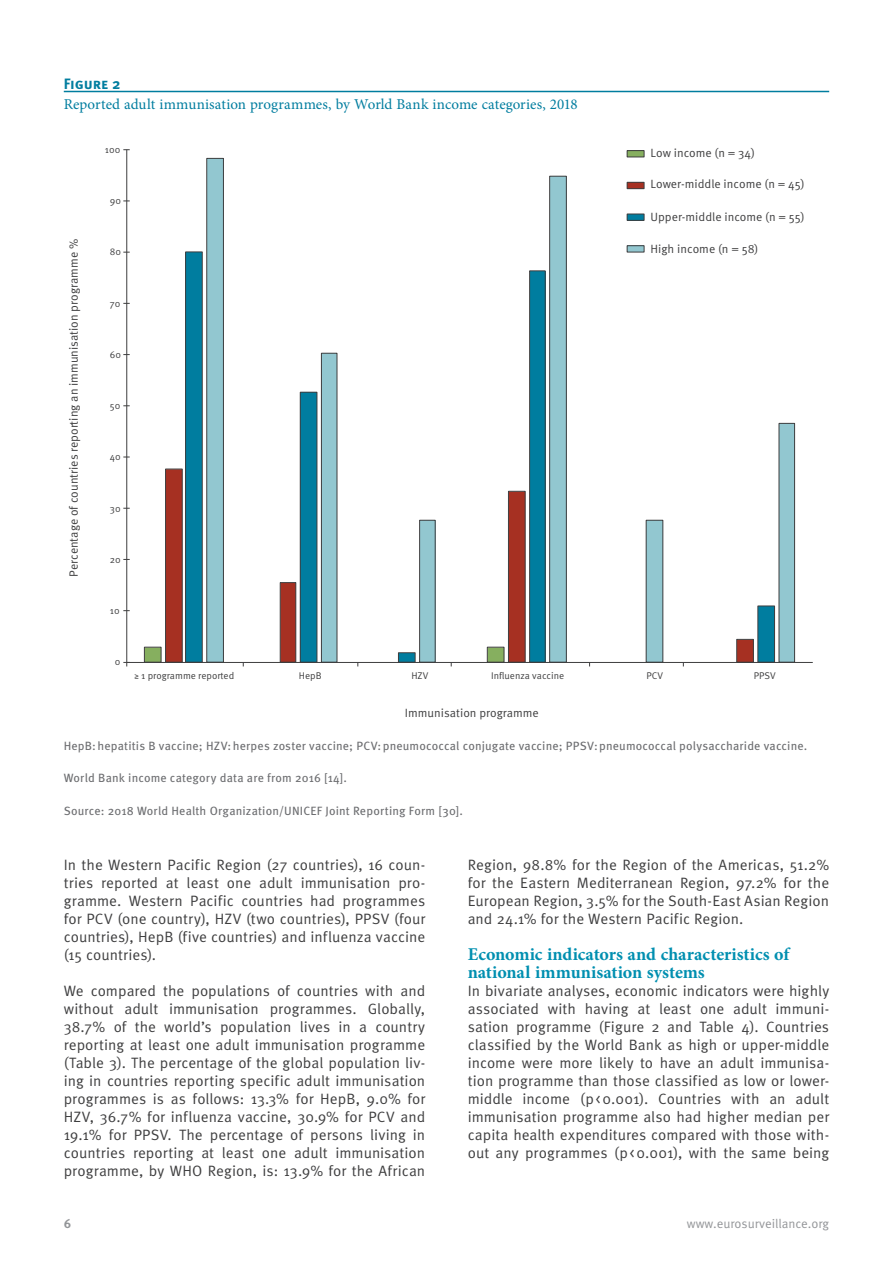
<style>
.page{position:relative;width:893px;height:1263px;background:#fff}
.page>*{position:absolute;margin:0;border:0;box-sizing:border-box;transform-origin:0 0}
.t1{font:700 18px/18px "Minion Pro";letter-spacing:-.005em;color:#008fb0}
.t2{font:15px/18px "Meta Pro";letter-spacing:.005em;color:#3e3e3f;text-align:justify}
.t3{font:15px "Minion Pro";color:#007d9f}
.t4{font:700 15px "Meta Pro";letter-spacing:-.005em;color:#007d9f}
.t5{font:12.75px "Meta Pro";color:#939598}
.t6{font:700 12.75px "Meta Pro";color:#939598}
.t7{font:12px "Meta Pro";letter-spacing:.01em;color:#6c6d70}
.t8{font:12px "Meta Pro";color:#3e3e3f}
.t9{font:9.75px "Meta Pro";color:#3e3e3f}
</style>
<div class="page">
<hr style="left:64px;top:91px;width:765px;height:1px;background:#007d9f">
<svg style="left:165px;top:468px;width:589px;height:194px"></svg>
<div style="left:758px;top:606px;width:17px;height:56px;background:#007d9f"></div>
<div style="left:530px;top:271px;width:15px;height:391px;background:#007d9f"></div>
<div style="left:300px;top:392px;width:17px;height:270px;background:#007d9f"></div>
<div style="left:186px;top:252px;width:16px;height:410px;background:#007d9f"></div>
<div style="left:757px;top:606px;width:18px;height:56px;border:1px solid #3e3e3f"></div>
<div style="left:529px;top:270px;width:17px;height:392px;border:1px solid #3e3e3f"></div>
<div style="left:300px;top:392px;width:17px;height:270px;border:1px solid #3e3e3f"></div>
<div style="left:185px;top:252px;width:18px;height:410px;border:1px solid #3e3e3f"></div>
<div style="left:779px;top:423px;width:16px;height:239px;background:#92c7d0"></div>
<div style="left:646px;top:520px;width:17px;height:142px;background:#92c7d0"></div>
<div style="left:550px;top:176px;width:17px;height:486px;background:#92c7d0"></div>
<div style="left:420px;top:520px;width:15px;height:142px;background:#92c7d0"></div>
<div style="left:321px;top:353px;width:16px;height:309px;background:#92c7d0"></div>
<div style="left:207px;top:158px;width:16px;height:504px;background:#92c7d0"></div>
<div style="left:779px;top:423px;width:16px;height:239px;border:1px solid #3e3e3f"></div>
<div style="left:646px;top:520px;width:17px;height:142px;border:1px solid #3e3e3f"></div>
<div style="left:549px;top:176px;width:18px;height:486px;border:1px solid #3e3e3f"></div>
<div style="left:419px;top:520px;width:17px;height:142px;border:1px solid #3e3e3f"></div>
<div style="left:321px;top:353px;width:16px;height:309px;border:1px solid #3e3e3f"></div>
<div style="left:206px;top:158px;width:18px;height:504px;border:1px solid #3e3e3f"></div>
<hr style="left:126px;top:150px;width:1px;height:512px;background:#3e3e3f">
<hr style="left:127px;top:662px;width:686px;height:1px;background:#3e3e3f">
<div style="left:627px;top:151px;width:17px;height:6px;background:#86af5f"></div>
<div style="left:627px;top:150px;width:17px;height:7px;border:1px solid #3e3e3f"></div>
<div style="left:627px;top:182px;width:17px;height:7px;background:#a63022"></div>
<div style="left:627px;top:182px;width:17px;height:7px;border:1px solid #3e3e3f"></div>
<div style="left:627px;top:214px;width:17px;height:6px;background:#007d9f"></div>
<div style="left:627px;top:214px;width:17px;height:7px;border:1px solid #3e3e3f"></div>
<div style="left:627px;top:246px;width:17px;height:6px;background:#92c7d0"></div>
<div style="left:627px;top:245px;width:17px;height:7px;border:1px solid #3e3e3f"></div>
<svg style="left:144px;top:646px;width:361px;height:20px"></svg>
<p class="t4" style="left:64px;top:74px;width:58px">Figure 2</p>
<p class="t3" style="left:64px;top:94px;width:515px">Reported adult immunisation programmes, by World Bank income categories, 2018</p>
<p class="t9" style="left:105px;top:143px;width:17px">100</p>
<p class="t8" style="left:66px;top:577px;width:339px;rotate:-90deg">Percentage of countries reporting an immunisation programme %</p>
<p class="t9" style="left:110px;top:194px;width:13px">90</p>
<p class="t9" style="left:110px;top:246px;width:13px">80</p>
<p class="t9" style="left:110px;top:297px;width:12px">70</p>
<p class="t9" style="left:110px;top:348px;width:13px">60</p>
<p class="t9" style="left:110px;top:399px;width:12px">50</p>
<p class="t9" style="left:110px;top:451px;width:12px">40</p>
<p class="t9" style="left:110px;top:502px;width:12px">30</p>
<p class="t9" style="left:110px;top:553px;width:13px">20</p>
<p class="t9" style="left:110px;top:604px;width:11px">10</p>
<p class="t9" style="left:115px;top:656px;width:7px">0</p>
<p class="t8" style="left:650px;top:145px;width:106px">Low income (n = 34)</p>
<p class="t8" style="left:650px;top:177px;width:156px">Lower-middle income (n = 45)</p>
<p class="t8" style="left:650px;top:210px;width:156px">Upper-middle income (n = 55)</p>
<p class="t8" style="left:650px;top:241px;width:110px">High income (n = 58)</p>
<p class="t9" style="left:491px;top:669px;width:75px">Influenza vaccine</p>
<p class="t9" style="left:646px;top:669px;width:18px">PCV</p>
<p class="t9" style="left:754px;top:669px;width:23px">PPSV</p>
<p class="t9" style="left:134px;top:669px;width:101px">≥ 1 programme reported</p>
<p class="t9" style="left:299px;top:669px;width:24px">HepB</p>
<p class="t9" style="left:411px;top:669px;width:18px">HZV</p>
<p class="t8" style="left:405px;top:705px;width:135px">Immunisation programme</p>
<p class="t7" style="left:64px;top:738px;width:745px">HepB:hepatitis B vaccine; HZV:herpes zoster vaccine; PCV:pneumococcal conjugate vaccine; PPSV:pneumococcal polysaccharide vaccine.</p>
<p class="t7" style="left:64px;top:771px;width:285px">World Bank income category data are from 2016 [14].</p>
<p class="t7" style="left:64px;top:803px;width:401px">Source: 2018 World Health Organization/UNICEF Joint Reporting Form [30].</p>
<p class="t2" style="left:64px;top:856px;width:363px">In the Western Pacific Region (27 countries), 16 coun&shy;tries reported at least one adult immunisation pro&shy;gramme. Western Pacific countries had programmes for PCV (one country), HZV (two countries), PPSV (four countries), HepB (five countries) and influenza vaccine (15 countries).</p>
<p class="t2" style="left:64px;top:982px;width:363px">We compared the populations of countries with and without adult immunisation programmes. Globally, 38.7% of the world’s population lives in a country reporting at least one adult immunisation programme (Table 3). The percentage of the global population liv&shy;ing in countries reporting specific adult immunisation programmes is as follows: 13.3% for HepB, 9.0% for HZV, 36.7% for influenza vaccine, 30.9% for PCV and 19.1% for PPSV. The percentage of persons living in countries reporting at least one adult immunisation programme, by WHO Region, is: 13.9% for the African</p>
<p class="t2" style="left:468px;top:856px;width:363px">Region, 98.8% for the Region of the Americas, 51.2% for the Eastern Mediterranean Region, 97.2% for the European Region, 3.5% for the South-East Asian Region and 24.1% for the Western Pacific Region.</p>
<p class="t1" style="left:468px;top:945px;width:323px">Economic indicators and characteristics of national immunisation systems</p>
<p class="t2" style="left:468px;top:982px;width:363px">In bivariate analyses, economic indicators were highly associated with having at least one adult immuni&shy;sation programme (Figure 2 and Table 4). Countries classified by the World Bank as high or upper-middle income were more likely to have an adult immunisa&shy;tion programme than those classified as low or lower&shy;middle income (p&lt;0.001). Countries with an adult immunisation programme also had higher median per capita health expenditures compared with those with&shy;out any programmes (p&lt;0.001), with the same being</p>
<p class="t6" style="left:64px;top:1215px;width:9px">6</p>
<p class="t5" style="left:687px;top:1215px;width:144px">www.eurosurveillance.org</p>
</div>
